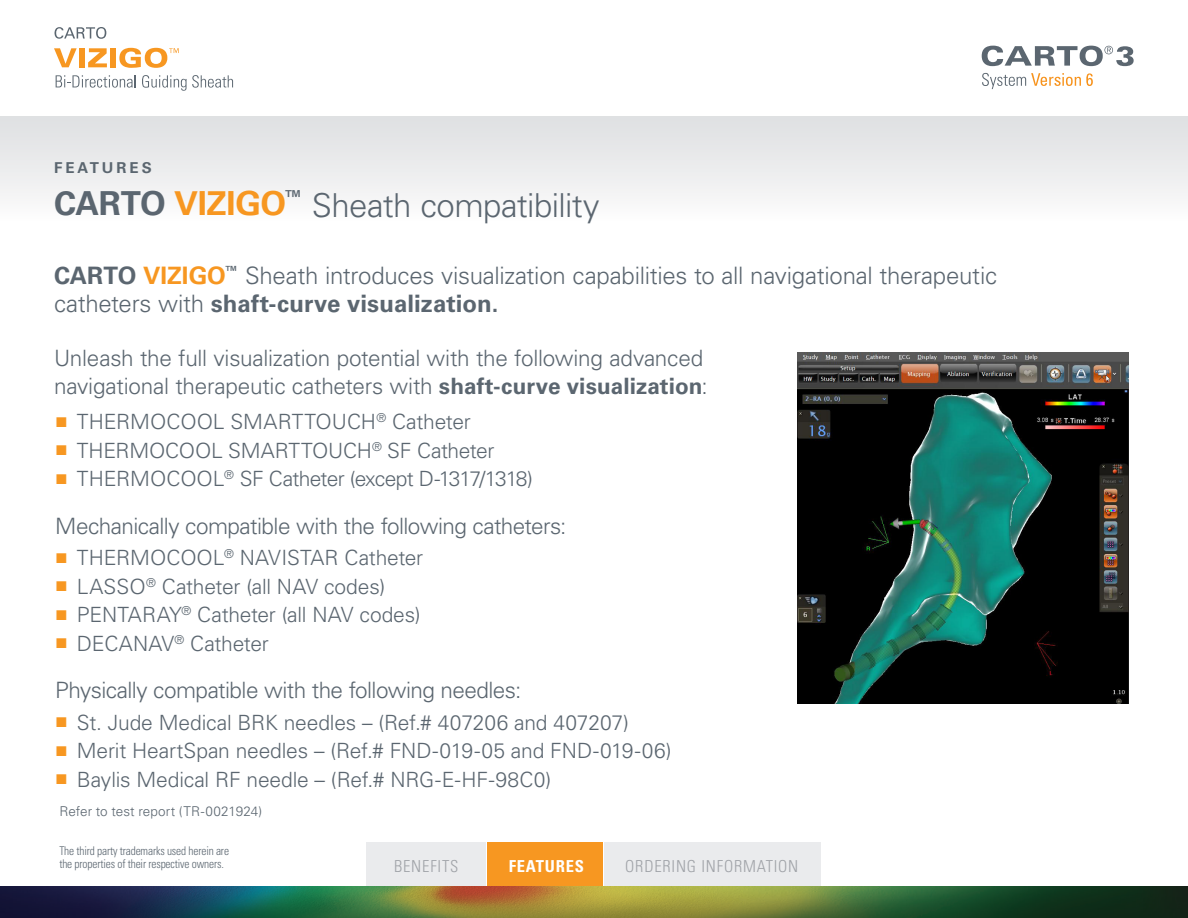
<style>
.page{position:relative;width:1188px;height:918px;background:#fff}
.page>*{position:absolute;margin:0;border:0;box-sizing:border-box;transform-origin:0 0}
.t1{font:300 33px "Univers LT Std";letter-spacing:-.015em;color:#5b6670}
.t2{font:300 24px/28.5px "Univers LT Std";letter-spacing:-.01em;color:#5b6670}
.t3{font:300 22.5px/28.5px "Univers LT Std";letter-spacing:-.02em;color:#5b6670}
.t4{font:300 21px "Univers LT Std";letter-spacing:-.01em;color:#5b6670}
.t5{font:300 21px "Univers LT Std";letter-spacing:-.03em;color:#5b6670}
.TOP_HEAD{font:300 condensed 16.5px "Univers LT Std";letter-spacing:.05em;color:#a0a3a8}
.TOP_HEAD-2{font:700 condensed 16.5px "Univers LT Std";letter-spacing:.05em;color:#fff}
.t6{font:700 15px "Univers LT Std";letter-spacing:.2em;color:#5b6670}
.t7{font:300 13.5px "Univers LT Std";letter-spacing:.005em;color:#5b6670}
.t8{font:300 condensed 12px/13.5px "Univers LT Std";letter-spacing:-.01em;color:#5c6771;scale:.95 1}
.s1{font-weight:700}
.s2{font-weight:700;color:#f79721}
.s3{font-family:"Arial";font-weight:400;color:#f79721}
</style>
<div class="page">
<div style="left:0;top:116px;width:1188px;height:104px;background:linear-gradient(to bottom,#dddfe1,#fbfbfb)"></div>
<svg style="left:55px;top:27px;width:51px;height:12px"></svg>
<svg style="left:54px;top:48px;width:23px;height:19px"></svg>
<div style="left:79px;top:48px;width:6px;height:19px;background:#f79721"></div>
<svg style="left:88px;top:48px;width:19px;height:19px"></svg>
<div style="left:110px;top:48px;width:6px;height:19px;background:#f79721"></div>
<svg style="left:119px;top:48px;width:60px;height:20px"></svg>
<svg style="left:56px;top:75px;width:80px;height:13px"></svg>
<svg style="left:142px;top:75px;width:91px;height:16px"></svg>
<svg style="left:982px;top:46px;width:152px;height:20px"></svg>
<svg style="left:982px;top:73px;width:111px;height:16px"></svg>
<div style="left:488px;top:842px;width:115px;height:52px;background:#f79721"></div>
<div style="left:605px;top:842px;width:216px;height:52px;background:#eaebed"></div>
<div style="left:366px;top:842px;width:120px;height:52px;background:#eaebed"></div>
<img style="left:0;top:886px;width:1188px;height:32px">
<img style="left:798px;top:353px;width:331px;height:351px">
<p class="t6" style="left:54px;top:159px;width:99px">FEATURES</p>
<p class="t1" style="left:54px;top:186px;width:547px"><span class="s1">CARTO</span> <span class="s2">VIZIGO</span><sup>™</sup> Sheath compatibility</p>
<p class="t2" style="left:54px;top:261px;width:945px"><span class="s1">CARTO</span> <span class="s2">VIZIGO</span><sup>™</sup> Sheath introduces visualization capabilities to all navigational therapeutic catheters with <span class="s1">shaft-curve visualization.</span></p>
<p class="t3" style="left:54px;top:343px;width:655px">Unleash the full visualization potential with the following advanced navigational therapeutic catheters with <span class="s1">shaft-curve visualization</span>:</p>
<p class="t4" style="left:55px;top:409px;width:417px"><span class="s3">■</span> THERMOCOOL SMARTTOUCH<sup>®</sup> Catheter</p>
<p class="t4" style="left:55px;top:438px;width:441px"><span class="s3">■</span> THERMOCOOL SMARTTOUCH<sup>®</sup> SF Catheter</p>
<p class="t5" style="left:55px;top:466px;width:479px"><span class="s3">■</span> THERMOCOOL<sup>®</sup> SF Catheter (except D-1317/1318)</p>
<p class="t3" style="left:55px;top:512px;width:513px">Mechanically compatible with the following catheters:</p>
<p class="t4" style="left:55px;top:545px;width:369px"><span class="s3">■</span> THERMOCOOL<sup>®</sup> NAVISTAR Catheter</p>
<p class="t4" style="left:55px;top:574px;width:331px"><span class="s3">■</span> LASSO<sup>®</sup> Catheter (all NAV codes)</p>
<p class="t4" style="left:55px;top:602px;width:367px"><span class="s3">■</span> PENTARAY<sup>®</sup> Catheter (all NAV codes)</p>
<p class="t4" style="left:55px;top:631px;width:215px"><span class="s3">■</span> DECANAV<sup>®</sup> Catheter</p>
<p class="t3" style="left:55px;top:676px;width:468px">Physically compatible with the following needles:</p>
<p class="t4" style="left:55px;top:710px;width:575px"><span class="s3">■</span> St. Jude Medical BRK needles – (Ref.# 407206 and 407207)</p>
<p class="t4" style="left:55px;top:738px;width:618px"><span class="s3">■</span> Merit HeartSpan needles – (Ref.# FND-019-05 and FND-019-06)</p>
<p class="t4" style="left:55px;top:767px;width:498px"><span class="s3">■</span> Baylis Medical RF needle – (Ref.# NRG-E-HF-98C0)</p>
<p class="t7" style="left:59px;top:803px;width:204px">Refer to test report (TR-0021924)</p>
<p class="t8" style="left:59px;top:844px;width:180px">The third party trademarks used herein are the properties of their respective owners.</p>
<p class="TOP_HEAD" style="left:394px;top:856px;width:66px">BENEFITS</p>
<p class="TOP_HEAD-2" style="left:509px;top:856px;width:77px">FEATURES</p>
<p class="TOP_HEAD" style="left:625px;top:856px;width:175px">ORDERING INFORMATION</p>
</div>
